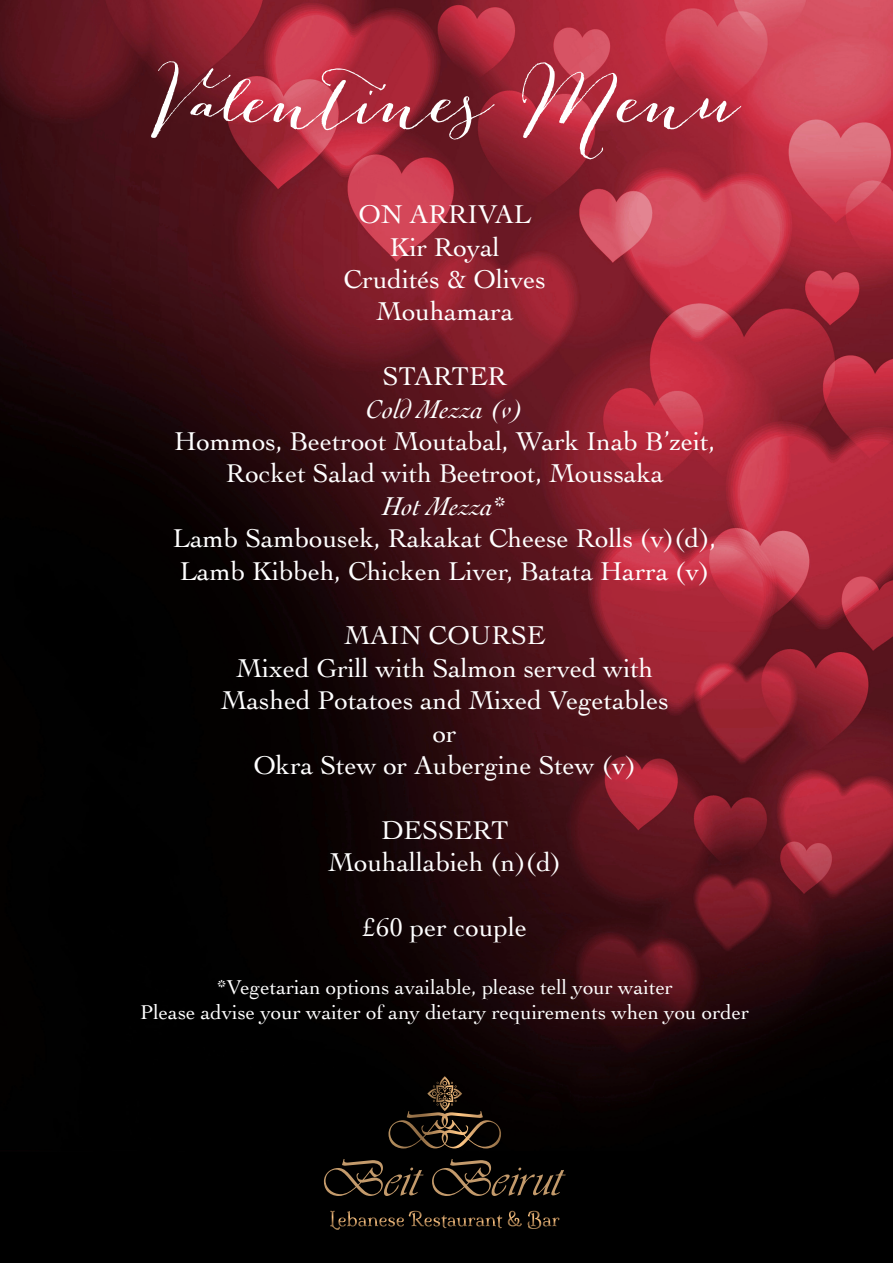
<style>
.page{position:relative;width:893px;height:1263px;background:#fff}
.page>*{position:absolute;margin:0;border:0;box-sizing:border-box;transform-origin:0 0}
.t1{font:63px "Bombshell Pro";color:#fff}
.t2{font:27px/32.4px "Cochin";color:#fff;text-align:center}
.t3{font:italic 27px "Cochin";color:#fff}
.t4{font:21px/25.2px "Cochin";color:#fff;text-align:center}
.s1{font-style:italic}
</style>
<div class="page">
<img style="left:0;top:0;width:893px;height:1263px">
<svg style="left:330px;top:1211px;width:172px;height:19px;background:#241b12"></svg>
<svg style="left:508px;top:1211px;width:14px;height:15px"></svg>
<svg style="left:528px;top:1211px;width:32px;height:18px"></svg>
<svg style="left:324px;top:1159px;width:100px;height:37px;background:#281f15"></svg>
<svg style="left:432px;top:1159px;width:134px;height:37px;background:#261e14"></svg>
<svg style="left:388px;top:1111px;width:113px;height:37px;background:#2e2317"></svg>
<svg style="left:433px;top:1076px;width:24px;height:17px"></svg>
<h1 class="t1" style="left:151px;top:60px;width:589px">Valentines Menu</h1>
<p class="t2" style="left:344px;top:197px;width:204px">ON ARRIVAL<br>Kir Royal<br>Crudités &amp; Olives<br>Mouhamara</p>
<p class="t2" style="left:383px;top:359px;width:126px">STARTER</p>
<p class="t3" style="left:366px;top:391px;width:159px">Cold Mezza (v)</p>
<p class="t2" style="left:173px;top:424px;width:545px">Hommos, Beetroot Moutabal, Wark Inab B’zeit, Rocket Salad with Beetroot, Moussaka<br><span class="s1">Hot Mezza</span>*<br>Lamb Sambousek, Rakakat Cheese Rolls (v)(d), Lamb Kibbeh, Chicken Liver, Batata Harra (v)</p>
<p class="t2" style="left:221px;top:618px;width:449px">MAIN COURSE<br>Mixed Grill with Salmon served with<br>Mashed Potatoes and Mixed Vegetables or<br>Okra Stew or Aubergine Stew (v)</p>
<p class="t2" style="left:328px;top:813px;width:235px">DESSERT<br>Mouhallabieh (n)(d)</p>
<p class="t2" style="left:363px;top:910px;width:166px">£60 per couple</p>
<p class="t4" style="left:140px;top:973px;width:610px">*Vegetarian options available, please tell your waiter<br>Please advise your waiter of any dietary requirements when you order</p>
</div>
